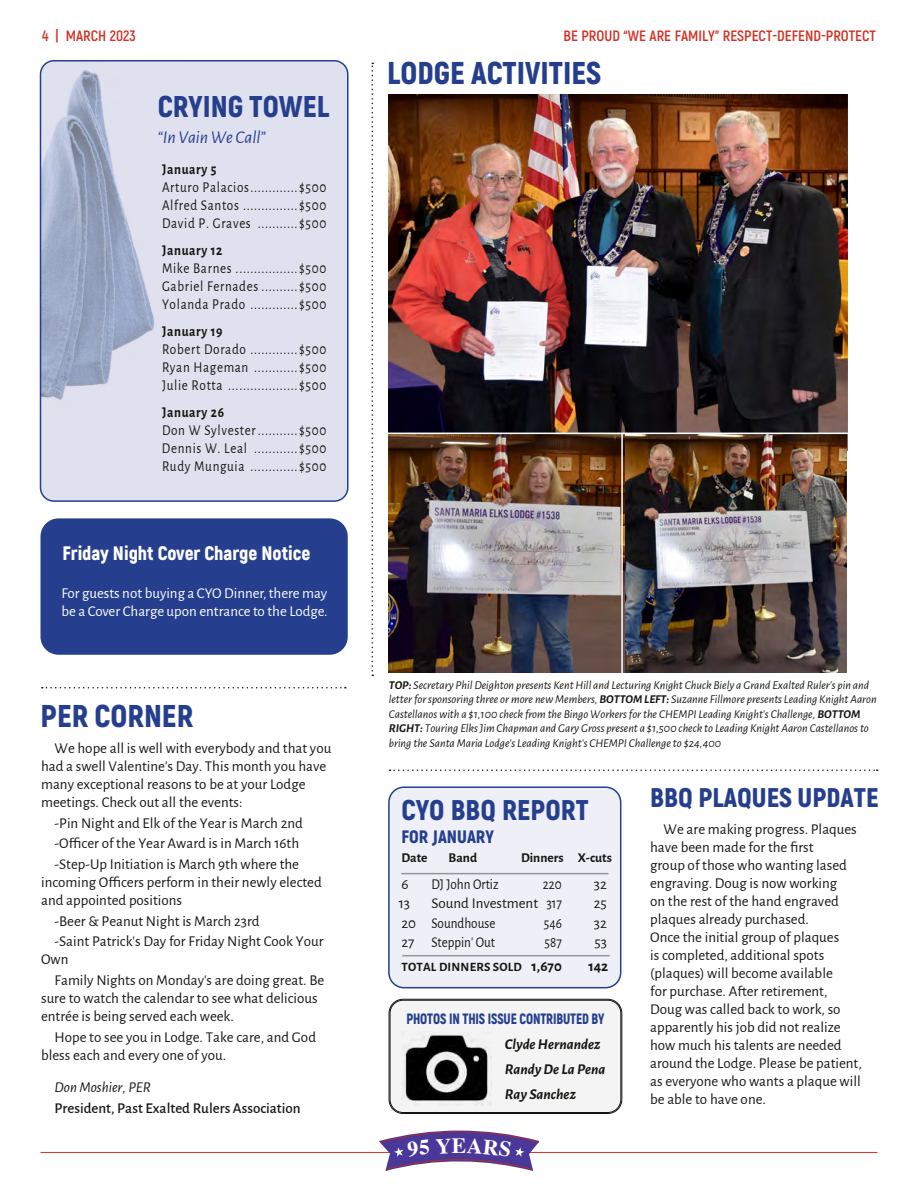
<style>
.page{position:relative;width:918px;height:1188px;background:#fff}
.page>*{position:absolute;margin:0;border:0;box-sizing:border-box;transform-origin:0 0}
.t1{font:900 31.5px "Akrobat";color:#253f8e}
.t2{font:900 30px "Akrobat";color:#253f8e}
.t3{font:900 28.5px "Akrobat";color:#253f8e}
.t4{font:900 27px "Akrobat";color:#253f8e}
.t5{font:700 21.75px "Times";color:#fff}
.t6{font:900 19.5px "Akrobat";color:#fff}
.t7{font:italic 18px "Alegreya Sans";color:#253f8e}
.t8{font:900 18px "Akrobat";color:#253f8e}
.t9{font:15px/18px "Alegreya Sans";color:#161713}
.t10{font:15px/18px "Alegreya Sans";color:#161713;text-align:justify;scale:.88 1}
.t11{font:15px/18px "Alegreya Sans";color:#fff}
.t12{font:700 15px "Akrobat";color:#d23023}
.t13{font:500 15px "Alegreya Sans";color:#161713}
.t14{font:italic 700 15px/25.2px "Alegreya Sans";color:#161713}
.t15{font:700 15px "Alegreya Sans";letter-spacing:.05em;color:#161713;scale:.88 1}
.t16{font:900 15px "Akrobat";letter-spacing:-.01em;color:#253f8e;scale:.88 1}
.t17{font:italic 15px "Alegreya Sans";color:#161713}
.t18{font:700 15px "Alegreya Sans";letter-spacing:.05em;color:#161713}
.t19{font:700 13.5px "Alegreya Sans";color:#161713}
.t20{font:700 12.75px "Alegreya Sans";letter-spacing:.015em;color:#161713}
.t21{font:italic 12px/14.4px "Alegreya Sans";color:#161713}
.s1{font-weight:700}
.s2{font-size:15px}
</style>
<div class="page">
<hr style="left:40px;top:1152px;width:838px;height:1px;background:#d23023">
<svg style="left:380px;top:1128px;width:159px;height:15px"></svg>
<img style="left:389px;top:94px;width:459px;height:357px">
<img style="left:389px;top:435px;width:458px;height:238px">
<hr style="left:380px;top:433px;width:476px;height:1px;background:#fff">
<hr style="left:621px;top:433px;width:2px;height:247px;background:#fff">
<svg style="left:42px;top:687px;width:304px;height:1px"></svg>
<svg style="left:390px;top:770px;width:488px;height:1px"></svg>
<div style="left:389px;top:787px;width:232px;height:201px;background:#eff0f7;border-radius:15px"></div>
<div style="left:388px;top:786px;width:233px;height:202px;border:2px solid #253f8e;border-radius:15px"></div>
<hr style="left:402px;top:955px;width:208px;height:1px;background:#959695">
<hr style="left:401px;top:873px;width:208px;height:1px;background:#959695">
<svg style="left:372px;top:63px;width:1px;height:613px"></svg>
<div style="left:390px;top:1000px;width:231px;height:113px;background:#f4f4f4;border-radius:14px"></div>
<div style="left:389px;top:999px;width:233px;height:115px;border:1px solid #161713;border-radius:14px"></div>
<div style="left:390px;top:1000px;width:231px;height:113px;border:1px solid #161713;border-radius:13px"></div>
<img style="left:403px;top:1034px;width:89px;height:71px">
<div style="left:40px;top:61px;width:308px;height:440px;background:#e0e1ee;border-radius:14px"></div>
<div style="left:40px;top:60px;width:309px;height:442px;border:2px solid #253f8e;border-radius:14px"></div>
<div style="left:40px;top:518px;width:308px;height:137px;background:#253f8e;border-radius:18px"></div>
<img style="left:41px;top:60px;width:144px;height:386px">
<svg style="left:379px;top:1131px;width:160px;height:40px"></svg>
<p class="t12" style="left:42px;top:26px;width:95px">4 | MARCH 2023</p>
<p class="t12" style="left:563px;top:26px;width:314px">BE PROUD “WE ARE FAMILY” RESPECT-DEFEND-PROTECT</p>
<h2 class="t2" style="left:158px;top:87px;width:173px">CRYING TOWEL</h2>
<p class="t7" style="left:158px;top:125px;width:110px">“In Vain We Call”</p>
<p class="t15" style="left:162px;top:158px;width:64px">January 5</p>
<p class="t10" style="left:162px;top:177px;width:188px">Arturo Palacios.............$500<br>Alfred Santos ...............$500<br>David P. Graves ...........$500</p>
<p class="t15" style="left:162px;top:239px;width:70px">January 12</p>
<p class="t10" style="left:162px;top:258px;width:188px">Mike Barnes .................$500<br>Gabriel Fernades ..........$500<br>Yolanda Prado .............$500</p>
<p class="t15" style="left:162px;top:320px;width:70px">January 19</p>
<p class="t10" style="left:162px;top:339px;width:188px">Robert Dorado .............$500<br>Ryan Hageman ............$500<br>Julie Rotta ...................$500</p>
<p class="t15" style="left:162px;top:401px;width:72px">January 26</p>
<p class="t10" style="left:162px;top:420px;width:188px">Don W Sylvester...........$500<br>Dennis W. Leal ............$500<br>Rudy Munguia .............$500</p>
<h3 class="t6" style="left:63px;top:541px;width:249px">Friday Night Cover Charge Notice</h3>
<p class="t11" style="left:62px;top:584px;width:267px">For guests not buying a CYO Dinner, there may be a Cover Charge upon entrance to the Lodge.</p>
<h1 class="t1" style="left:40px;top:696px;width:154px">PER CORNER</h1>
<p class="t9" style="left:41px;top:738px;width:292px;text-indent:14px">We hope all is well with everybody and that you had a swell Valentine’s Day. This month you have many exceptional reasons to be at your Lodge meetings. Check out all the events:</p>
<p class="t9" style="left:55px;top:812px;width:250px;line-height:20.7px">-Pin Night and Elk of the Year is March 2nd -Officer of the Year Award is in March 16th -Step-Up Initiation is March 9th where the</p>
<p class="t9" style="left:41px;top:872px;width:282px">incoming Officers perform in their newly elected and appointed positions</p>
<p class="t9" style="left:55px;top:910px;width:270px;line-height:20.7px">-Beer &amp; Peanut Night is March 23rd<br>-Saint Patrick’s Day for Friday Night Cook Your</p>
<p class="t9" style="left:55px;top:949px;width:271px;line-height:20.7px;text-indent:-14px">Own<br>Family Nights on Monday’s are doing great. Be</p>
<p class="t9" style="left:41px;top:989px;width:278px">sure to watch the calendar to see what delicious entrée is being served each week.</p>
<p class="t9" style="left:41px;top:1027px;width:276px;text-indent:14px">Hope to see you in Lodge. Take care, and God bless each and every one of you.</p>
<p class="t17" style="left:55px;top:1077px;width:98px">Don Moshier, PER</p>
<p class="t13" style="left:55px;top:1098px;width:248px">President, Past Exalted Rulers Association</p>
<h1 class="t1" style="left:387px;top:53px;width:215px">LODGE ACTIVITIES</h1>
<p class="t21" style="left:389px;top:677px;width:489px"><span class="s1">TOP:</span> Secretary Phil Deighton presents Kent Hill and Lecturing Knight Chuck Biely a Grand Exalted Ruler’s pin and letter for sponsoring three or more new Members, <span class="s1">BOTTOM LEFT:</span> Suzanne Fillmore presents Leading Knight Aaron Castellanos with a $1,100 check from the Bingo Workers for the CHEMPI Leading Knight’s Challenge, <span class="s1">BOTTOM RIGHT:</span> Touring Elks Jim Chapman and Gary Gross present a $1,500 check to Leading Knight Aaron Castellanos to bring the Santa Maria Lodge’s Leading Knight’s CHEMPI Challenge to $24,400</p>
<h3 class="t3" style="left:401px;top:791px;width:189px">CYO BBQ REPORT</h3>
<p class="t8" style="left:401px;top:825px;width:94px">FOR JANUARY</p>
<p class="t19" style="left:401px;top:848px;width:28px">Date</p>
<p class="t19" style="left:449px;top:848px;width:30px">Band</p>
<p class="t19" style="left:521px;top:848px;width:93px">Dinners X-cuts</p>
<p class="t9" style="left:401px;top:874px;width:9px">6</p>
<p class="t10" style="left:431px;top:874px;width:78px">DJ John Ortiz</p>
<p class="t10" style="left:543px;top:874px;width:23px">220</p>
<p class="t9" style="left:594px;top:874px;width:15px">32</p>
<p class="t9" style="left:399px;top:894px;width:13px">13</p>
<p class="t9" style="left:431px;top:894px;width:132px">Sound Investment 317</p>
<p class="t9" style="left:594px;top:894px;width:15px">25</p>
<p class="t9" style="left:401px;top:913px;width:96px">20 Soundhouse</p>
<p class="t10" style="left:544px;top:913px;width:22px">546</p>
<p class="t9" style="left:594px;top:913px;width:15px">32</p>
<p class="t9" style="left:401px;top:933px;width:95px">27 Steppin' Out</p>
<p class="t10" style="left:545px;top:933px;width:21px">587</p>
<p class="t9" style="left:594px;top:933px;width:14px">53</p>
<p class="t20" style="left:402px;top:958px;width:162px">TOTAL DINNERS SOLD <span class="s2">1,670</span></p>
<p class="t18" style="left:588px;top:955px;width:22px">142</p>
<p class="t16" style="left:406px;top:1009px;width:227px">PHOTOS IN THIS ISSUE CONTRIBUTED BY</p>
<p class="t14" style="left:505px;top:1031px;width:102px">Clyde Hernandez<br>Randy De La Pena<br>Ray Sanchez</p>
<h3 class="t5" style="left:452px;top:1125px;width:16px">E</h3>
<h3 class="t4" style="left:650px;top:780px;width:230px">BBQ PLAQUES UPDATE</h3>
<p class="t9" style="left:650px;top:819px;width:213px;text-indent:14px">We are making progress. Plaques have been made for the first<br>group of those who wanting lased engraving. Doug is now working<br>on the rest of the hand engraved plaques already purchased.<br>Once the initial group of plaques<br>is completed, additional spots (plaques) will become available<br>for purchase. After retirement,<br>Doug was called back to work, so apparently his job did not realize how much his talents are needed around the Lodge. Please be patient, as everyone who wants a plaque will be able to have one.</p>
</div>
